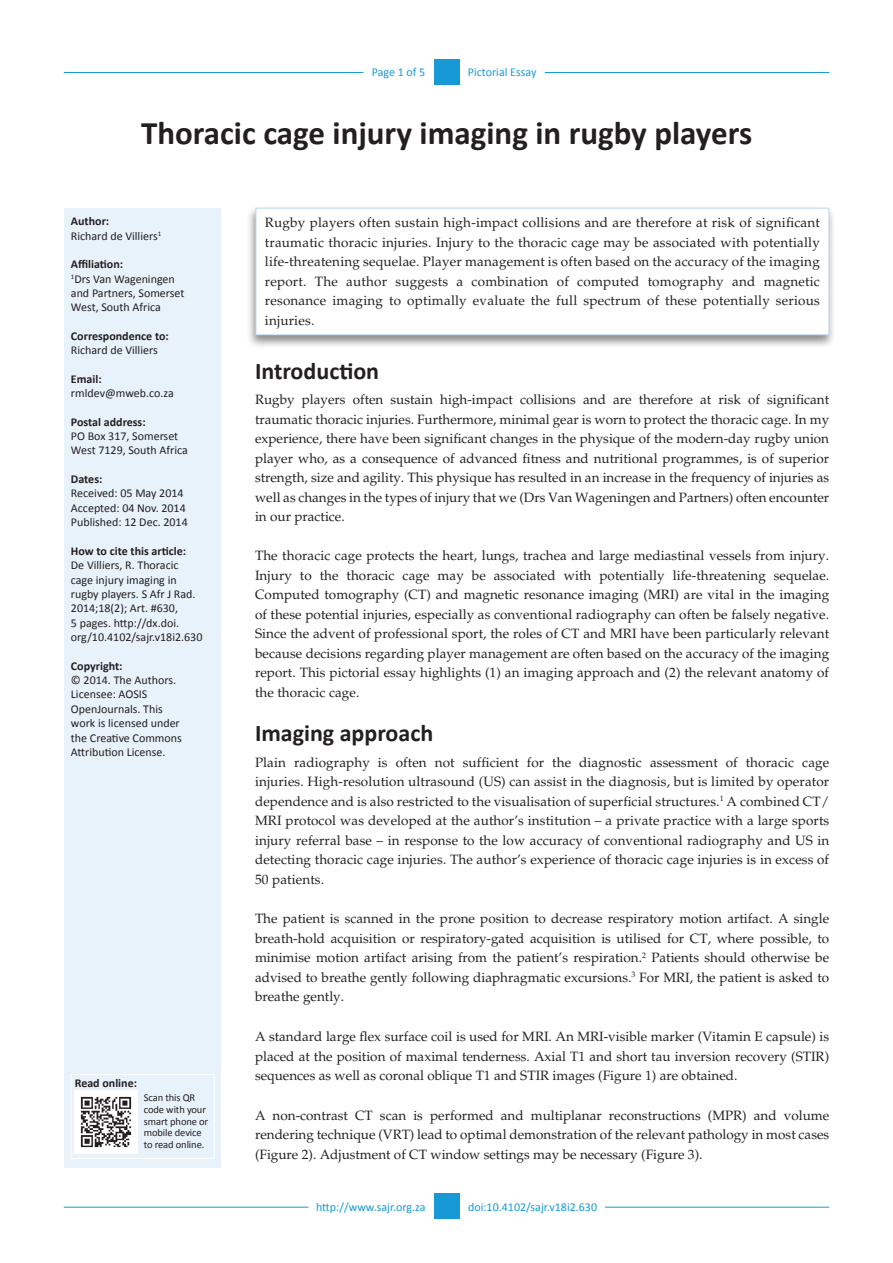
<style>
.page{position:relative;width:893px;height:1263px;background:#fff}
.page>*{position:absolute;margin:0;border:0;box-sizing:border-box;transform-origin:0 0}
.Article_Title{font:700 33px "Calibri";color:#231f20}
._1{font:700 24px "Calibri";color:#231f20}
.Text{font:13.5px/19.5px "Palatino";color:#231f20;text-align:justify}
.Text1{font:13.5px/19.5px "Palatino";letter-spacing:.005em;color:#231f20;text-align:justify}
.Abstract_Text{font:13.5px/19.5px "Palatino";letter-spacing:.015em;color:#231f20;text-align:justify}
.Sidebar_text{font:12px/14.4px "Calibri";color:#231f20}
.Sidebar_head{font:700 12px "Calibri";color:#231f20}
.RRH_Bottom{font:12px "Calibri";color:#1799d5}
.LRH_Bottom{font:12px "Calibri";color:#1799d5}
.RRH{font:12px "Calibri";color:#1799d5}
.LRH{font:12px "Calibri";letter-spacing:-.005em;color:#1799d5}
.Sidebar_text-2{font:10.5px/11.6px "Calibri";letter-spacing:-.01em;color:#231f20}
</style>
<div class="page">
<div style="left:434px;top:59px;width:25px;height:26px;background:#1799d5"></div>
<hr style="left:64px;top:72px;width:299px;height:1px;background:#1799d5">
<hr style="left:545px;top:72px;width:284px;height:1px;background:#1799d5">
<hr style="left:64px;top:1207px;width:244px;height:1px;background:#1799d5">
<hr style="left:605px;top:1207px;width:224px;height:1px;background:#1799d5">
<div style="left:434px;top:1193px;width:25px;height:26px;background:#1799d5"></div>
<div style="left:246px;top:205px;width:590px;height:144px;background:#231f20;opacity:.53"></div>
<div style="left:256px;top:208px;width:573px;height:127px;background:#fff"></div>
<div style="left:255px;top:208px;width:574px;height:127px;border:1px solid #bed9f0"></div>
<div style="left:65px;top:208px;width:156px;height:959px;background:#e8f2fa"></div>
<div style="left:71px;top:1074px;width:144px;height:85px;border:1px solid #fff"></div>
<img style="left:75px;top:1090px;width:63px;height:63px">
<p class="LRH" style="left:372px;top:65px;width:55px">Page 1 of 5</p>
<p class="RRH" style="left:468px;top:65px;width:70px">Pictorial Essay</p>
<p class="Article_Title" style="left:141px;top:112px;width:613px">Thoracic cage injury imaging in rugby players</p>
<p class="Sidebar_head" style="left:71px;top:214px;width:40px">Author:</p>
<p class="Sidebar_text" style="left:71px;top:228px;width:92px">Richard de Villiers<sup>1</sup></p>
<p class="Sidebar_head" style="left:71px;top:257px;width:54px">Affiliation:</p>
<p class="Sidebar_text" style="left:71px;top:271px;width:115px"><sup>1</sup>Drs Van Wageningen and Partners, Somerset<br>West, South Africa</p>
<p class="Sidebar_head" style="left:71px;top:328px;width:99px">Correspondence to:</p>
<p class="Sidebar_text" style="left:71px;top:342px;width:88px">Richard de Villiers</p>
<p class="Sidebar_head" style="left:71px;top:371px;width:32px">Email:</p>
<p class="Sidebar_text" style="left:71px;top:385px;width:104px">rmldev@mweb.co.za</p>
<p class="Sidebar_head" style="left:71px;top:414px;width:76px">Postal address:</p>
<p class="Sidebar_text" style="left:71px;top:428px;width:118px">PO Box 317, Somerset<br>West 7129, South Africa</p>
<p class="Sidebar_head" style="left:71px;top:472px;width:33px">Dates:</p>
<p class="Sidebar_text" style="left:71px;top:486px;width:114px">Received: 05 May 2014</p>
<p class="Sidebar_text" style="left:71px;top:500px;width:116px">Accepted: 04 Nov. 2014</p>
<p class="Sidebar_text" style="left:71px;top:514px;width:118px">Published: 12 Dec. 2014</p>
<p class="Sidebar_head" style="left:71px;top:543px;width:117px">How to cite this article:</p>
<p class="Sidebar_text" style="left:71px;top:557px;width:133px">De Villiers, R. Thoracic cage injury imaging in rugby players. S Afr J Rad.<br>2014;18(2); Art. #630,<br>5 pages. http://dx.doi. org/10.4102/sajr.v18i2.630</p>
<p class="Sidebar_head" style="left:71px;top:658px;width:53px">Copyright:</p>
<p class="Sidebar_text" style="left:71px;top:672px;width:112px">© 2014. The Authors.<br>Licensee: AOSIS<br>OpenJournals. This work is licensed under the Creative Commons<br>Attribution License.</p>
<p class="Sidebar_head" style="left:75px;top:1075px;width:64px">Read online:</p>
<p class="Sidebar_text-2" style="left:144px;top:1092px;width:66px">Scan this QR code with your smart phone or mobile device to read online.</p>
<p class="Abstract_Text" style="left:265px;top:213px;width:557px">Rugby players often sustain high-impact collisions and are therefore at risk of significant traumatic thoracic injuries. Injury to the thoracic cage may be associated with potentially life-threatening sequelae. Player management is often based on the accuracy of the imaging report. The author suggests a combination of computed tomography and magnetic resonance imaging to optimally evaluate the full spectrum of these potentially serious injuries.</p>
<p class="_1" style="left:255px;top:356px;width:126px">Introduction</p>
<p class="Text1" style="left:255px;top:390px;width:576px">Rugby players often sustain high-impact collisions and are therefore at risk of significant traumatic thoracic injuries. Furthermore, minimal gear is worn to protect the thoracic cage. In my experience, there have been significant changes in the physique of the modern-day rugby union player who, as a consequence of advanced fitness and nutritional programmes, is of superior strength, size and agility. This physique has resulted in an increase in the frequency of injuries as well as changes in the types of injury that we (Drs Van Wageningen and Partners) often encounter in our practice.</p>
<p class="Text" style="left:255px;top:546px;width:576px">The thoracic cage protects the heart, lungs, trachea and large mediastinal vessels from injury.<br>Injury to the thoracic cage may be associated with potentially life-threatening sequelae.<br>Computed tomography (CT) and magnetic resonance imaging (MRI) are vital in the imaging of these potential injuries, especially as conventional radiography can often be falsely negative.<br>Since the advent of professional sport, the roles of CT and MRI have been particularly relevant because decisions regarding player management are often based on the accuracy of the imaging report. This pictorial essay highlights (1) an imaging approach and (2) the relevant anatomy of the thoracic cage.</p>
<p class="_1" style="left:255px;top:718px;width:180px">Imaging approach</p>
<p class="Text1" style="left:255px;top:752px;width:576px">Plain radiography is often not sufficient for the diagnostic assessment of thoracic cage injuries. High-resolution ultrasound (US) can assist in the diagnosis, but is limited by operator dependence and is also restricted to the visualisation of superficial structures.<sup>1</sup> A combined CT/ MRI protocol was developed at the author’s institution – a private practice with a large sports injury referral base – in response to the low accuracy of conventional radiography and US in detecting thoracic cage injuries. The author’s experience of thoracic cage injuries is in excess of 50 patients.</p>
<p class="Text" style="left:255px;top:909px;width:576px">The patient is scanned in the prone position to decrease respiratory motion artifact. A single breath-hold acquisition or respiratory-gated acquisition is utilised for CT, where possible, to minimise motion artifact arising from the patient’s respiration.<sup>2</sup> Patients should otherwise be advised to breathe gently following diaphragmatic excursions.<sup>3</sup> For MRI, the patient is asked to breathe gently.</p>
<p class="Text" style="left:255px;top:1027px;width:576px">A standard large flex surface coil is used for MRI. An MRI-visible marker (Vitamin E capsule) is placed at the position of maximal tenderness. Axial T1 and short tau inversion recovery (STIR) sequences as well as coronal oblique T1 and STIR images (Figure 1) are obtained.</p>
<p class="Text" style="left:255px;top:1106px;width:576px">A non-contrast CT scan is performed and multiplanar reconstructions (MPR) and volume rendering technique (VRT) lead to optimal demonstration of the relevant pathology in most cases (Figure 2). Adjustment of CT window settings may be necessary (Figure 3).</p>
<p class="LRH_Bottom" style="left:316px;top:1200px;width:111px">http://www.sajr.org.za</p>
<p class="RRH_Bottom" style="left:468px;top:1200px;width:131px">doi:10.4102/sajr.v18i2.630</p>
</div>
